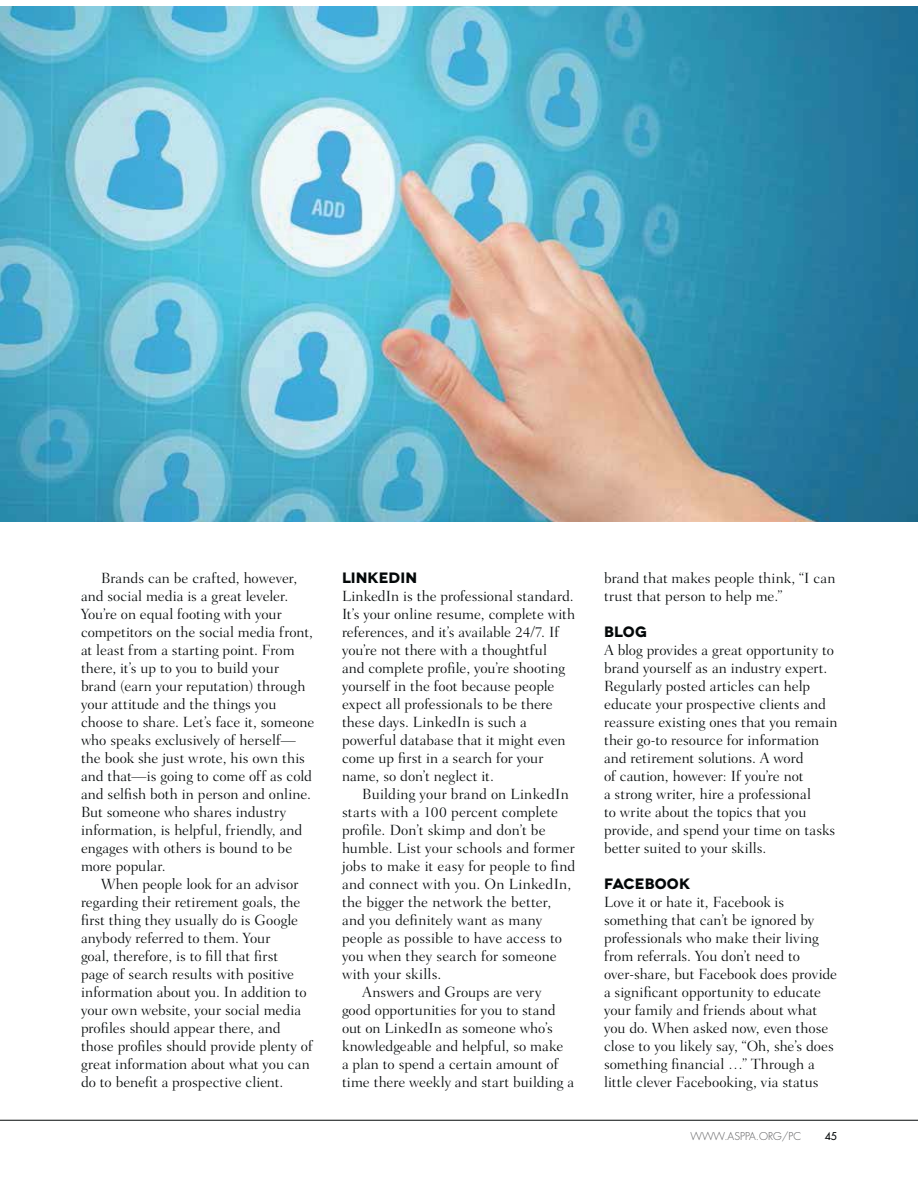
<style>
.page{position:relative;width:918px;height:1188px;background:#fff}
.page>*{position:absolute;margin:0;border:0;box-sizing:border-box;transform-origin:0 0}
.t1{font:300 15px/18px "Fairfield LT Std";color:#040809}
.t2{font:700 15px "Novecentowide";letter-spacing:.005em;color:#040809}
.t3{font:300 15px "Fairfield LT Std";letter-spacing:.025em;color:#040809}
.t4{font:300 10.5px "Futura Std";color:#58585a}
.t5{font:500 10.5px "Futura Std";color:#040809}
</style>
<div class="page">
<hr style="left:0;top:1120px;width:918px;height:1px;background:#040809">
<img style="left:0;top:7px;width:918px;height:514px">
<p class="t1" style="left:81px;top:570px;width:235px;text-indent:20px">Brands can be crafted, however, and social media is a great leveler.<br>You’re on equal footing with your competitors on the social media front, at least from a starting point. From there, it’s up to you to build your brand (earn your reputation) through your attitude and the things you choose to share. Let’s face it, someone who speaks exclusively of herself— the book she just wrote, his own this and that—is going to come off as cold and selfish both in person and online.<br>But someone who shares industry information, is helpful, friendly, and engages with others is bound to be more popular.</p>
<p class="t1" style="left:81px;top:876px;width:233px;text-indent:20px">When people look for an advisor regarding their retirement goals, the first thing they usually do is Google anybody referred to them. Your<br>goal, therefore, is to fill that first<br>page of search results with positive information about you. In addition to your own website, your social media profiles should appear there, and those profiles should provide plenty of great information about what you can do to benefit a prospective client.</p>
<p class="t2" style="left:342px;top:569px;width:77px">LINKEDIN</p>
<p class="t1" style="left:342px;top:588px;width:235px">LinkedIn is the professional standard.<br>It’s your online resume, complete with references, and it’s available 24/7. If you’re not there with a thoughtful<br>and complete profile, you’re shooting yourself in the foot because people expect all professionals to be there these days. LinkedIn is such a powerful database that it might even come up first in a search for your name, so don’t neglect it.</p>
<p class="t1" style="left:362px;top:786px;width:208px">Building your brand on LinkedIn</p>
<p class="t1" style="left:342px;top:804px;width:218px">starts with a 100 percent complete</p>
<p class="t1" style="left:342px;top:822px;width:205px">profile. Don’t skimp and don’t be</p>
<p class="t1" style="left:342px;top:840px;width:234px">humble. List your schools and former</p>
<p class="t1" style="left:342px;top:858px;width:235px">jobs to make it easy for people to find</p>
<p class="t1" style="left:342px;top:876px;width:231px">and connect with you. On LinkedIn,</p>
<p class="t1" style="left:342px;top:894px;width:211px">the bigger the network the better,</p>
<p class="t1" style="left:342px;top:912px;width:202px">and you definitely want as many</p>
<p class="t1" style="left:342px;top:930px;width:222px">people as possible to have access to</p>
<p class="t1" style="left:342px;top:948px;width:216px">you when they search for someone</p>
<p class="t3" style="left:342px;top:967px;width:101px">with your skills.</p>
<p class="t1" style="left:362px;top:984px;width:181px">Answers and Groups are very</p>
<p class="t1" style="left:342px;top:1002px;width:215px">good opportunities for you to stand</p>
<p class="t1" style="left:342px;top:1020px;width:212px">out on LinkedIn as someone who’s</p>
<p class="t1" style="left:342px;top:1038px;width:223px">knowledgeable and helpful, so make</p>
<p class="t1" style="left:342px;top:1056px;width:218px">a plan to spend a certain amount of</p>
<p class="t1" style="left:342px;top:1074px;width:234px">time there weekly and start building a</p>
<p class="t1" style="left:604px;top:570px;width:233px">brand that makes people think, “I can trust that person to help me.”</p>
<p class="t2" style="left:604px;top:623px;width:44px">BLOG</p>
<p class="t1" style="left:604px;top:642px;width:235px">A blog provides a great opportunity to brand yourself as an industry expert.<br>Regularly posted articles can help educate your prospective clients and reassure existing ones that you remain their go-to resource for information and retirement solutions. A word<br>of caution, however: If you’re not<br>a strong writer, hire a professional<br>to write about the topics that you provide, and spend your time on tasks better suited to your skills.</p>
<p class="t2" style="left:604px;top:875px;width:87px">FACEBOOK</p>
<p class="t1" style="left:604px;top:894px;width:234px">Love it or hate it, Facebook is something that can’t be ignored by professionals who make their living from referrals. You don’t need to over-share, but Facebook does provide a significant opportunity to educate your family and friends about what you do. When asked now, even those close to you likely say, “Oh, she’s does something financial …” Through a little clever Facebooking, via status</p>
<p class="t4" style="left:690px;top:1130px;width:112px">WWW.ASPPA.ORG/PC</p>
<p class="t5" style="left:825px;top:1130px;width:14px">45</p>
</div>
